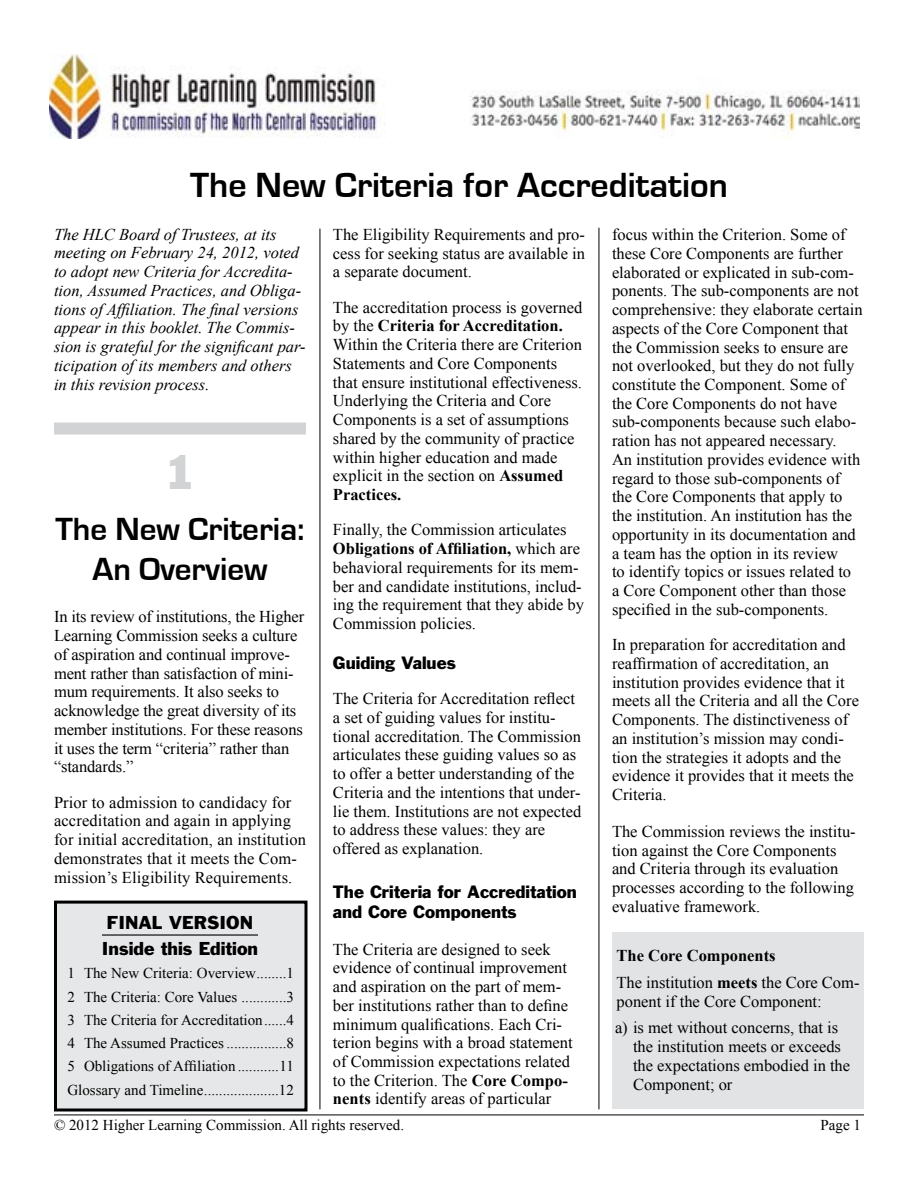
<style>
.page{position:relative;width:918px;height:1188px;background:#fff}
.page>*{position:absolute;margin:0;border:0;box-sizing:border-box;transform-origin:0 0}
.t1{font:45px "Franklin Gothic";color:#d1d3d4}
.t2{font:700 36px "Eurostile";color:#000}
.t3{font:700 33px/39.6px "Eurostile";color:#000;text-align:center}
.t4{font:17.25px/26.2px "Franklin Gothic";color:#000}
.t5{font:16.5px/18.8px "Times New Roman";color:#000}
.t6{font:italic 16.5px/18.8px "Times New Roman";color:#000}
.t7{font:16.5px/19.5px "Franklin Gothic";color:#000}
.t8{font:15px/23.2px "Times New Roman";color:#000;text-align:justify}
.s1{font-weight:700}
</style>
<div class="page">
<hr style="left:54px;top:1115px;width:810px;height:1px;background:#000">
<div style="left:612px;top:932px;width:252px;height:176px;background:#e2e3e4"></div>
<div style="left:56px;top:902px;width:250px;height:208px;background:#e6e7e8"></div>
<div style="left:54px;top:901px;width:254px;height:211px;border:3px solid #000"></div>
<hr style="left:102px;top:934px;width:156px;height:2px;background:#000">
<img style="left:50px;top:54px;width:809px;height:84px">
<div style="left:54px;top:423px;width:252px;height:12px;background:#d1d3d4"></div>
<hr style="left:320px;top:229px;width:1px;height:880px;background:#000">
<hr style="left:599px;top:228px;width:1px;height:881px;background:#000">
<h2 class="t2" style="left:190px;top:165px;width:539px">The New Criteria for Accreditation</h2>
<p class="t6" style="left:54px;top:224px;width:253px">The HLC Board of Trustees, at its meeting on February 24, 2012, voted to adopt new Criteria for Accredita&shy;tion, Assumed Practices, and Obliga&shy;tions of Affiliation. The final versions appear in this booklet. The Commis&shy;sion is grateful for the significant par&shy;ticipation of its members and others in this revision process.</p>
<h1 class="t1" style="left:164px;top:443px;width:34px">1</h1>
<h3 class="t3" style="left:56px;top:510px;width:250px">The New Criteria:<br>An Overview</h3>
<p class="t5" style="left:54px;top:607px;width:252px">In its review of institutions, the Higher Learning Commission seeks a culture of aspiration and continual improve&shy;ment rather than satisfaction of mini&shy;mum requirements. It also seeks to acknowledge the great diversity of its member institutions. For these reasons it uses the term “criteria” rather than “standards.”</p>
<p class="t5" style="left:54px;top:793px;width:254px">Prior to admission to candidacy for accreditation and again in applying for initial accreditation, an institution demonstrates that it meets the Com&shy;mission’s Eligibility Requirements.</p>
<p class="t4" style="left:102px;top:909px;width:158px">FINAL VERSION<br>Inside this Edition</p>
<p class="t8" style="left:67px;top:961px;width:228px">1 The New Criteria: Overview........1<br>2 The Criteria: Core Values ............3<br>3 The Criteria for Accreditation......4<br>4 The Assumed Practices ................8<br>5 Obligations of Affiliation ...........11<br>Glossary and Timeline....................12</p>
<p class="t5" style="left:333px;top:225px;width:254px;text-align:justify">The Eligibility Requirements and pro&shy;cess for seeking status are available in a separate document.</p>
<p class="t5" style="left:333px;top:298px;width:251px">The accreditation process is governed by the <span class="s1">Criteria for Accreditation.<br></span>Within the Criteria there are Criterion Statements and Core Components that ensure institutional effectiveness.<br>Underlying the Criteria and Core Components is a set of assumptions shared by the community of practice within higher education and made explicit in the section on <span class="s1">Assumed Practices.</span></p>
<p class="t5" style="left:333px;top:520px;width:253px">Finally, the Commission articulates <span class="s1">Obligations of Affiliation,</span> which are behavioral requirements for its mem&shy;ber and candidate institutions, includ&shy;ing the requirement that they abide by Commission policies.</p>
<p class="t7" style="left:333px;top:653px;width:124px">Guiding Values</p>
<p class="t5" style="left:333px;top:689px;width:250px">The Criteria for Accreditation reflect a set of guiding values for institu&shy;tional accreditation. The Commission articulates these guiding values so as to offer a better understanding of the Criteria and the intentions that under&shy;lie them. Institutions are not expected to address these values: they are offered as explanation.</p>
<p class="t7" style="left:333px;top:882px;width:245px">The Criteria for Accreditation and Core Components</p>
<p class="t5" style="left:333px;top:939px;width:241px">The Criteria are designed to seek evidence of continual improvement and aspiration on the part of mem&shy;ber institutions rather than to define minimum qualifications. Each Cri&shy;terion begins with a broad statement of Commission expectations related to the Criterion. The <span class="s1">Core Compo&shy;nents</span> identify areas of particular</p>
<p class="t5" style="left:612px;top:225px;width:252px">focus within the Criterion. Some of these Core Components are further elaborated or explicated in sub-com&shy;ponents. The sub-components are not comprehensive: they elaborate certain aspects of the Core Component that the Commission seeks to ensure are not overlooked, but they do not fully constitute the Component. Some of the Core Components do not have sub-components because such elabo&shy;ration has not appeared necessary.<br>An institution provides evidence with regard to those sub-components of the Core Components that apply to the institution. An institution has the opportunity in its documentation and a team has the option in its review<br>to identify topics or issues related to a Core Component other than those specified in the sub-components.</p>
<p class="t5" style="left:612px;top:635px;width:249px">In preparation for accreditation and reaffirmation of accreditation, an institution provides evidence that it meets all the Criteria and all the Core Components. The distinctiveness of an institution’s mission may condi&shy;tion the strategies it adopts and the evidence it provides that it meets the Criteria.</p>
<p class="t5" style="left:612px;top:822px;width:245px">The Commission reviews the institu&shy;tion against the Core Components and Criteria through its evaluation processes according to the following evaluative framework.</p>
<p class="t5" style="left:617px;top:941px;width:245px;line-height:27.8px"><span class="s1">The Core Components<br></span>The institution <span class="s1">meets</span> the Core Com-</p>
<p class="t5" style="left:615px;top:988px;width:225px;line-height:26.2px">ponent if the Core Component:<br>a) is met without concerns, that is</p>
<p class="t5" style="left:633px;top:1037px;width:219px">the institution meets or exceeds the expectations embodied in the<br>Component; or</p>
<p class="t8" style="left:54px;top:1113px;width:352px">© 2012 Higher Learning Commission. All rights reserved.</p>
<p class="t8" style="left:821px;top:1113px;width:42px">Page 1</p>
</div>
